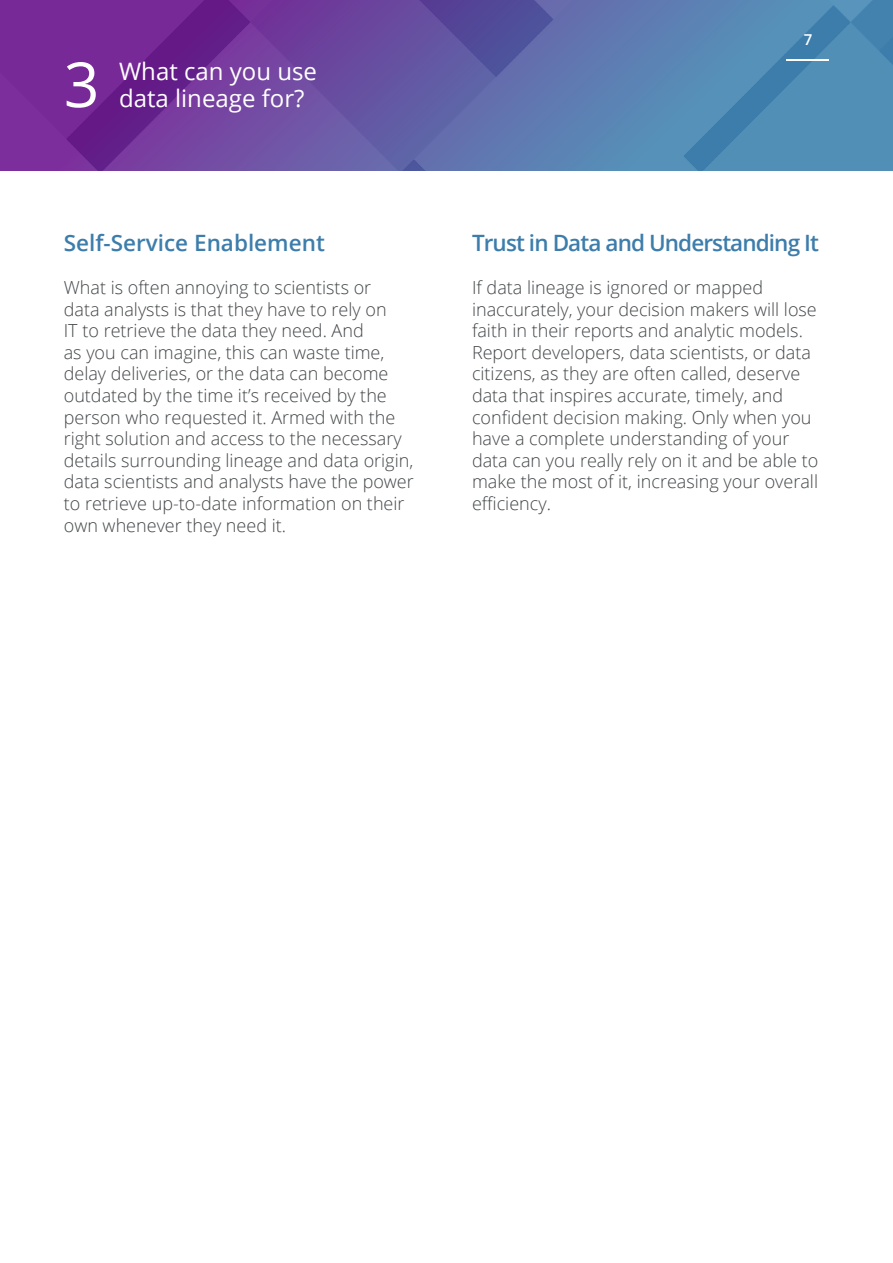
<style>
.page{position:relative;width:893px;height:1263px;background:#fff}
.page>*{position:absolute;margin:0;border:0;box-sizing:border-box;transform-origin:0 0}
.t1{font:62.25px "Open Sans";color:#fff}
.t2{font:24px/26.8px "Open Sans";color:#fff}
.t3{font:600 22.5px "Open Sans";letter-spacing:-.04em;color:#3d7dab}
.t4{font:600 22.5px "Open Sans";color:#3d7dab}
.t5{font:300 18px/21.6px "Open Sans";color:#424547}
.t6{font:600 15px "Open Sans";color:#fff}
</style>
<div class="page">
<img style="left:0;top:0;width:893px;height:170px">
<hr style="left:787px;top:59px;width:42px;height:2px;background:#fff">
<p class="t1" style="left:64px;top:42px;width:37px">3</p>
<p class="t2" style="left:119px;top:58px;width:199px">What can you use data lineage for?</p>
<p class="t4" style="left:64px;top:227px;width:263px">Self-Service Enablement</p>
<p class="t5" style="left:64px;top:276px;width:352px">What is often annoying to scientists or<br>data analysts is that they have to rely on<br>IT to retrieve the data they need. And<br>as you can imagine, this can waste time, delay deliveries, or the data can become outdated by the time it’s received by the person who requested it. Armed with the right solution and access to the necessary details surrounding lineage and data origin, data scientists and analysts have the power to retrieve up-to-date information on their own whenever they need it.</p>
<p class="t6" style="left:804px;top:30px;width:10px">7</p>
<p class="t3" style="left:472px;top:227px;width:349px">Trust in Data and Understanding It</p>
<p class="t5" style="left:472px;top:276px;width:348px">If data lineage is ignored or mapped inaccurately, your decision makers will lose faith in their reports and analytic models.<br>Report developers, data scientists, or data citizens, as they are often called, deserve data that inspires accurate, timely, and confident decision making. Only when you have a complete understanding of your data can you really rely on it and be able to make the most of it, increasing your overall efficiency.</p>
</div>
